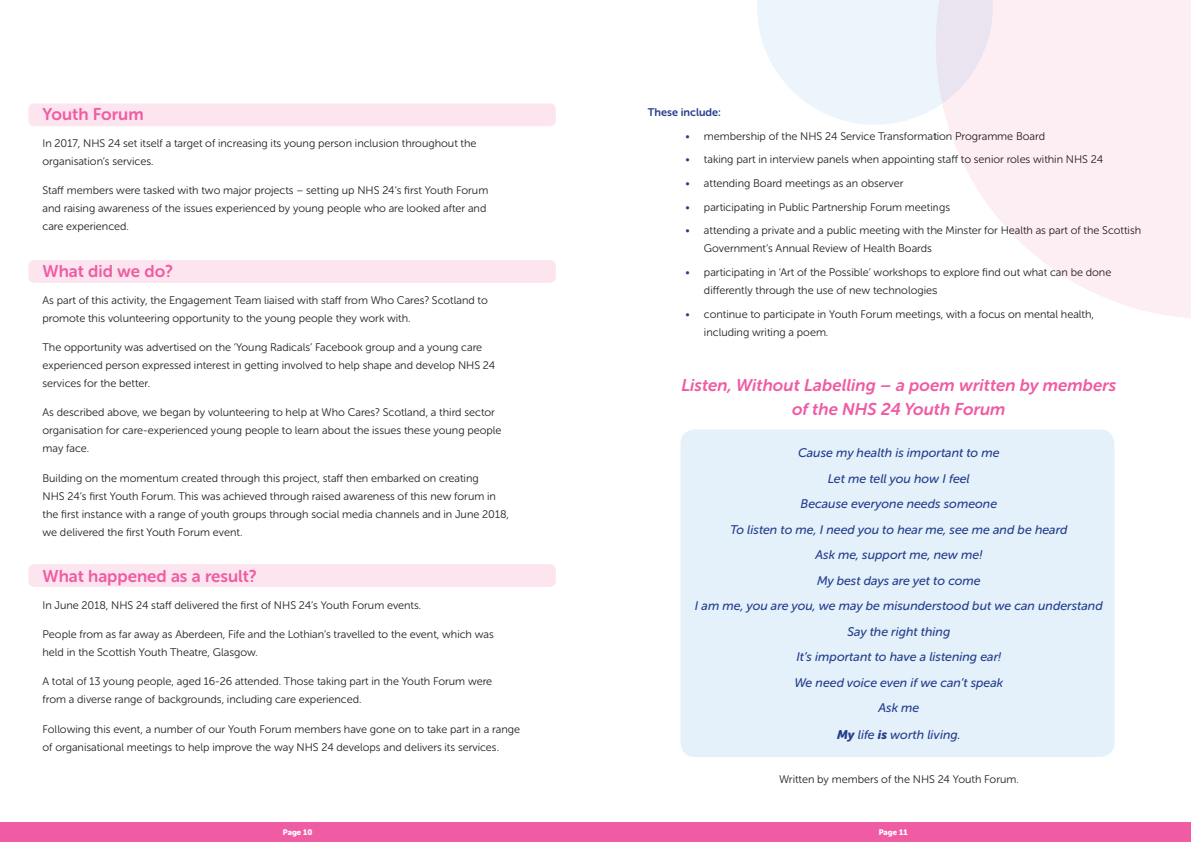
<style>
.page{position:relative;width:1191px;height:842px;background:#fff}
.page>*{position:absolute;margin:0;border:0;box-sizing:border-box;transform-origin:0 0}
.t1{font:italic 17px/24px "Museo Sans Rounded 700";color:#ef5ca3;text-align:center}
.t2{font:17px "Museo Sans Rounded 700";color:#ef5ca3}
.t3{font:italic 12.5px/25.6px "Museo Sans Rounded 500";color:#253f8e;text-align:center}
.t4{font:11px/18px "Museo Sans Rounded 300";color:#231f20}
.t5{font:11px "Museo Sans Rounded 700";color:#253f8e}
.t6{font:8px "Museo Sans Rounded 900";color:#fff}
.s1{color:#253f8e}
.s2{font-family:"Museo Sans Rounded 900"}
</style>
<div class="page">
<div style="left:28px;top:103px;width:528px;height:23px;background:#fce5ef;border-radius:6px"></div>
<div style="left:28px;top:260px;width:528px;height:23px;background:#fce5ef;border-radius:6px"></div>
<div style="left:28px;top:564px;width:528px;height:23px;background:#fce5ef;border-radius:6px"></div>
<div style="left:680px;top:429px;width:434px;height:328px;background:#e4f1fa;border-radius:14px"></div>
<div style="left:595px;top:822px;width:596px;height:20px;background:#ef5ca3"></div>
<div style="left:0;top:822px;width:595px;height:20px;background:#ef5ca3"></div>
<svg style="left:757px;top:0;width:178px;height:125px"></svg>
<svg style="left:935px;top:0;width:256px;height:318px;fill:#fdeef4"></svg>
<h1 class="t2" style="left:43px;top:105px;width:103px">Youth Forum</h1>
<p class="t4" style="left:43px;top:134px;width:435px">In 2017, NHS 24 set itself a target of increasing its young person inclusion throughout the organisation’s services.</p>
<p class="t4" style="left:43px;top:182px;width:447px">Staff members were tasked with two major projects – setting up NHS 24’s first Youth Forum and raising awareness of the issues experienced by young people who are looked after and care experienced.</p>
<h1 class="t2" style="left:43px;top:262px;width:132px">What did we do?</h1>
<p class="t4" style="left:43px;top:291px;width:447px">As part of this activity, the Engagement Team liaised with staff from Who Cares? Scotland to promote this volunteering opportunity to the young people they work with.</p>
<p class="t4" style="left:43px;top:338px;width:454px">The opportunity was advertised on the ‘Young Radicals’ Facebook group and a young care experienced person expressed interest in getting involved to help shape and develop NHS 24 services for the better.</p>
<p class="t4" style="left:43px;top:403px;width:460px">As described above, we began by volunteering to help at Who Cares? Scotland, a third sector organisation for care-experienced young people to learn about the issues these young people may face.</p>
<p class="t4" style="left:43px;top:469px;width:468px">Building on the momentum created through this project, staff then embarked on creating<br>NHS 24’s first Youth Forum. This was achieved through raised awareness of this new forum in the first instance with a range of youth groups through social media channels and in June 2018, we delivered the first Youth Forum event.</p>
<h1 class="t2" style="left:43px;top:567px;width:216px">What happened as a result?</h1>
<p class="t4" style="left:43px;top:596px;width:380px">In June 2018, NHS 24 staff delivered the first of NHS 24’s Youth Forum events.</p>
<p class="t4" style="left:43px;top:625px;width:453px">People from as far away as Aberdeen, Fife and the Lothian’s travelled to the event, which was held in the Scottish Youth Theatre, Glasgow.</p>
<p class="t4" style="left:43px;top:673px;width:451px">A total of 13 young people, aged 16-26 attended. Those taking part in the Youth Forum were from a diverse range of backgrounds, including care experienced.</p>
<p class="t4" style="left:43px;top:720px;width:479px">Following this event, a number of our Youth Forum members have gone on to take part in a range of organisational meetings to help improve the way NHS 24 develops and delivers its services.</p>
<p class="t5" style="left:648px;top:106px;width:74px">These include:</p>
<p class="t4" style="left:685px;top:127px;width:361px"><span class="s1">•</span> membership of the NHS 24 Service Transformation Programme Board</p>
<p class="t4" style="left:685px;top:151px;width:419px"><span class="s1">•</span> taking part in interview panels when appointing staff to senior roles within NHS 24</p>
<p class="t4" style="left:685px;top:174px;width:219px"><span class="s1">•</span> attending Board meetings as an observer</p>
<p class="t4" style="left:685px;top:198px;width:266px"><span class="s1">•</span> participating in Public Partnership Forum meetings</p>
<p class="t4" style="left:704px;top:222px;width:439px;text-indent:-18px"><span class="s1">•</span> attending a private and a public meeting with the Minster for Health as part of the Scottish<br>Government’s Annual Review of Health Boards</p>
<p class="t4" style="left:704px;top:263px;width:409px;text-indent:-18px"><span class="s1">•</span> participating in ‘Art of the Possible’ workshops to explore find out what can be done differently through the use of new technologies</p>
<p class="t4" style="left:704px;top:305px;width:391px;text-indent:-18px"><span class="s1">•</span> continue to participate in Youth Forum meetings, with a focus on mental health, including writing a poem.</p>
<h1 class="t1" style="left:681px;top:373px;width:436px">Listen, Without Labelling – a poem written by members of the NHS 24 Youth Forum</h1>
<p class="t3" style="left:695px;top:440px;width:409px">Cause my health is important to me<br>Let me tell you how I feel<br>Because everyone needs someone<br>To listen to me, I need you to hear me, see me and be heard<br>Ask me, support me, new me!<br>My best days are yet to come<br>I am me, you are you, we may be misunderstood but we can understand<br>Say the right thing<br>It’s important to have a listening ear!<br>We need voice even if we can’t speak<br>Ask me<br><span class="s2">My</span> life <span class="s2">is</span> worth living.</p>
<p class="t4" style="left:779px;top:770px;width:241px">Written by members of the NHS 24 Youth Forum.</p>
<p class="t6" style="left:283px;top:827px;width:31px">Page 10</p>
<p class="t6" style="left:879px;top:827px;width:30px">Page 11</p>
</div>
